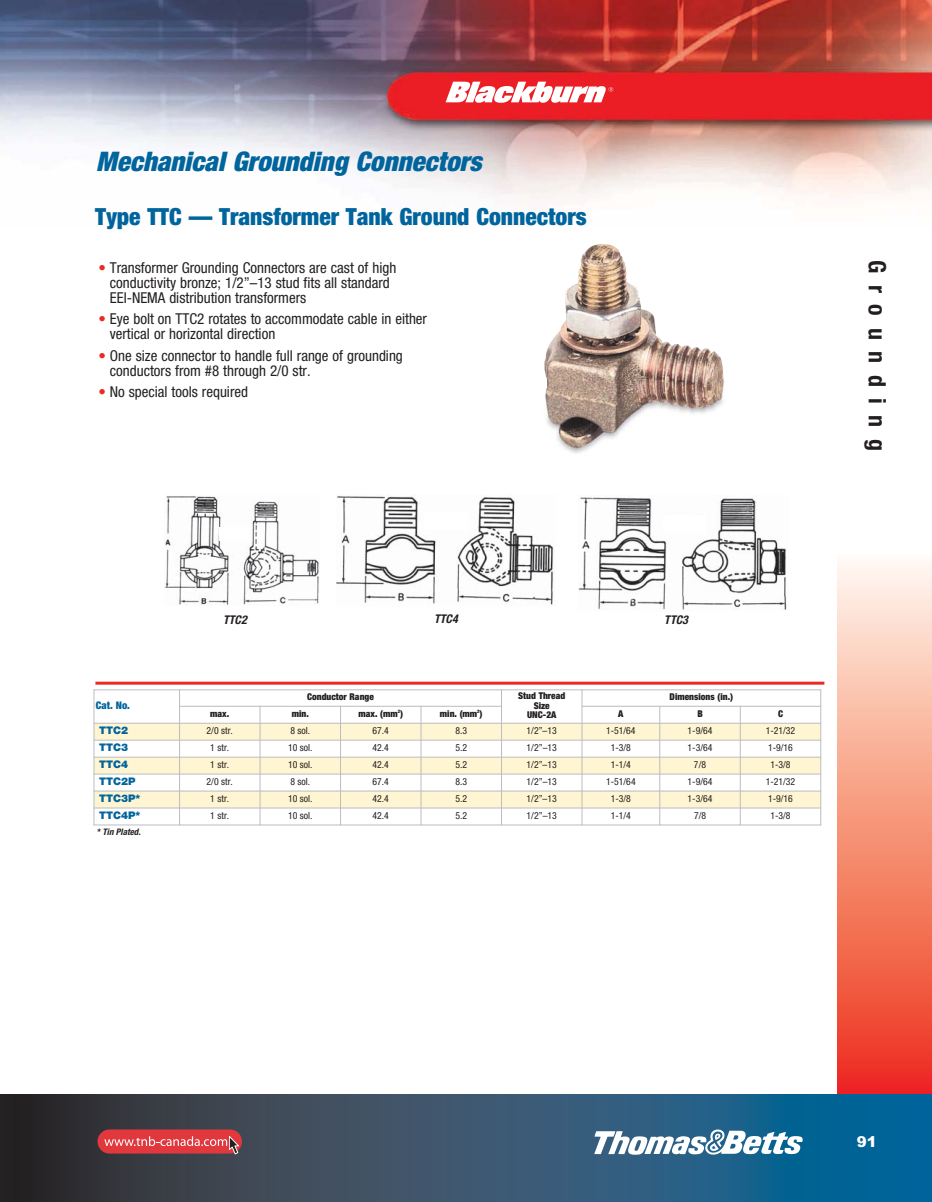
<style>
.page{position:relative;width:932px;height:1202px;background:#fff}
.page>*{position:absolute;margin:0;border:0;box-sizing:border-box;transform-origin:0 0}
.t1{font:italic 900 condensed 27px "Helvetica Neue LT Std";color:#00649d}
.t2{font:700 condensed 24px "Helvetica Neue LT Std";letter-spacing:.48em;color:#231f20}
.t3{font:900 condensed 23.7px "Helvetica Neue LT Std";color:#00649d}
.t4{font:condensed 15px/15px "Helvetica Neue LT Std";color:#231f20}
.t5{font:900 15px "Arial";color:#fff}
.t6{font:italic 700 condensed 12px "Helvetica Neue LT Std";color:#231f20}
.t7{font:900 10.5px "Helvetica Neue LT Std";color:#00649d}
.t8{font:900 condensed 10.5px "Helvetica Neue LT Std";color:#00649d}
.t9{font:condensed 9.75px "Helvetica Neue LT Std";color:#231f20}
.t10{font:900 condensed 9.3px/9.3px "Helvetica Neue LT Std";color:#231f20;text-align:center}
.t11{font:italic 700 condensed 9px "Helvetica Neue LT Std";color:#231f20}
.s1{color:#e82b25}
</style>
<div class="page">
<img style="left:0;top:0;width:932px;height:204px">
<svg style="left:445px;top:82px;width:168px;height:21px"></svg>
<div style="left:837px;top:554px;width:95px;height:540px;background:linear-gradient(to bottom,#fffbe9,#ed2f16)"></div>
<svg style="left:14px;top:1094px;width:918px;height:108px;background:#2c516b"></svg>
<svg style="left:594px;top:1129px;width:208px;height:26px"></svg>
<div style="left:97px;top:1129px;width:145px;height:24px;background:#e1383d;border-radius:12px"></div>
<svg style="left:104px;top:1136px;width:135px;height:18px"></svg>
<div style="left:0;top:1094px;width:14px;height:108px;background:#242123"></div>
<img style="left:544px;top:244px;width:181px;height:209px">
<div style="left:94px;top:723px;width:85px;height:17px;background:#fff5d2"></div>
<div style="left:179px;top:723px;width:81px;height:17px;background:#fff5d2"></div>
<div style="left:260px;top:723px;width:80px;height:17px;background:#fff5d2"></div>
<div style="left:340px;top:723px;width:81px;height:17px;background:#fff5d2"></div>
<div style="left:421px;top:723px;width:80px;height:17px;background:#fff5d2"></div>
<div style="left:501px;top:723px;width:81px;height:17px;background:#fff5d2"></div>
<div style="left:582px;top:723px;width:77px;height:17px;background:#fff5d2"></div>
<div style="left:659px;top:723px;width:81px;height:17px;background:#fff5d2"></div>
<div style="left:740px;top:723px;width:81px;height:17px;background:#fff5d2"></div>
<div style="left:94px;top:757px;width:85px;height:17px;background:#fff5d2"></div>
<div style="left:179px;top:757px;width:81px;height:17px;background:#fff5d2"></div>
<div style="left:260px;top:757px;width:80px;height:17px;background:#fff5d2"></div>
<div style="left:340px;top:757px;width:81px;height:17px;background:#fff5d2"></div>
<div style="left:421px;top:757px;width:80px;height:17px;background:#fff5d2"></div>
<div style="left:501px;top:757px;width:81px;height:17px;background:#fff5d2"></div>
<div style="left:582px;top:757px;width:77px;height:17px;background:#fff5d2"></div>
<div style="left:659px;top:757px;width:81px;height:17px;background:#fff5d2"></div>
<div style="left:740px;top:757px;width:81px;height:17px;background:#fff5d2"></div>
<div style="left:94px;top:791px;width:85px;height:17px;background:#fff5d2"></div>
<div style="left:179px;top:791px;width:81px;height:17px;background:#fff5d2"></div>
<div style="left:260px;top:791px;width:80px;height:17px;background:#fff5d2"></div>
<div style="left:340px;top:791px;width:81px;height:17px;background:#fff5d2"></div>
<div style="left:421px;top:791px;width:80px;height:17px;background:#fff5d2"></div>
<div style="left:501px;top:791px;width:81px;height:17px;background:#fff5d2"></div>
<div style="left:582px;top:791px;width:77px;height:17px;background:#fff5d2"></div>
<div style="left:659px;top:791px;width:81px;height:17px;background:#fff5d2"></div>
<div style="left:740px;top:791px;width:81px;height:17px;background:#fff5d2"></div>
<hr style="left:94px;top:689px;width:1px;height:136px;background:#bbbdc0">
<hr style="left:179px;top:689px;width:1px;height:136px;background:#bbbdc0">
<hr style="left:260px;top:706px;width:1px;height:119px;background:#bbbdc0">
<hr style="left:340px;top:706px;width:1px;height:119px;background:#bbbdc0">
<hr style="left:420px;top:706px;width:1px;height:119px;background:#bbbdc0">
<hr style="left:501px;top:689px;width:1px;height:136px;background:#bbbdc0">
<hr style="left:581px;top:689px;width:1px;height:136px;background:#bbbdc0">
<hr style="left:659px;top:706px;width:1px;height:119px;background:#bbbdc0">
<hr style="left:740px;top:706px;width:1px;height:119px;background:#bbbdc0">
<hr style="left:820px;top:689px;width:1px;height:136px;background:#bbbdc0">
<hr style="left:94px;top:689px;width:727px;height:1px;background:#bbbdc0">
<hr style="left:179px;top:706px;width:323px;height:1px;background:#bbbdc0">
<hr style="left:581px;top:706px;width:240px;height:1px;background:#bbbdc0">
<hr style="left:94px;top:723px;width:727px;height:1px;background:#bbbdc0">
<hr style="left:94px;top:740px;width:727px;height:1px;background:#bbbdc0">
<hr style="left:94px;top:756px;width:727px;height:1px;background:#bbbdc0">
<hr style="left:94px;top:773px;width:727px;height:1px;background:#bbbdc0">
<hr style="left:94px;top:790px;width:727px;height:1px;background:#bbbdc0">
<hr style="left:94px;top:807px;width:727px;height:1px;background:#bbbdc0">
<hr style="left:94px;top:824px;width:727px;height:1px;background:#bbbdc0">
<hr style="left:95px;top:681px;width:729px;height:3px;background:#e82b25">
<img style="left:164px;top:496px;width:155px;height:109px">
<img style="left:336px;top:495px;width:218px;height:110px">
<img style="left:578px;top:497px;width:209px;height:114px">
<div style="left:220px;top:527px;width:30px;height:14px;background:#fff"></div>
<div style="left:425px;top:512px;width:43px;height:17px;background:#fff"></div>
<div style="left:663px;top:515px;width:43px;height:17px;background:#fff"></div>
<svg style="left:22px;top:0;width:888px;height:1px"></svg>
<h1 class="t1" style="left:96px;top:151px;width:387px">Mechanical Grounding Connectors</h1>
<h3 class="t3" style="left:95px;top:208px;width:493px">Type TTC — Transformer Tank Ground Connectors</h3>
<p class="t4" style="left:110px;top:262px;width:288px;text-indent:-11px"><span class="s1">•</span> Transformer Grounding Connectors are cast of high conductivity bronze; 1/2”–13 stud fits all standard<br>EEI-NEMA distribution transformers</p>
<p class="t4" style="left:110px;top:313px;width:319px;text-indent:-11px"><span class="s1">•</span> Eye bolt on TTC2 rotates to accommodate cable in either vertical or horizontal direction</p>
<p class="t4" style="left:110px;top:350px;width:294px;text-indent:-11px"><span class="s1">•</span> One size connector to handle full range of grounding conductors from #8 through 2/0 str.</p>
<p class="t4" style="left:98px;top:386px;width:151px"><span class="s1">•</span> No special tools required</p>
<p class="t8" style="left:96px;top:701px;width:36px">Cat. No.</p>
<p class="t6" style="left:223px;top:615px;width:25px">TTC2</p>
<p class="t6" style="left:434px;top:614px;width:25px">TTC4</p>
<p class="t6" style="left:664px;top:615px;width:25px">TTC3</p>
<p class="t10" style="left:307px;top:693px;width:68px">Conductor Range</p>
<p class="t10" style="left:518px;top:692px;width:48px">Stud Thread<br>Size<br>UNC-2A</p>
<p class="t10" style="left:669px;top:693px;width:65px">Dimensions (in.)</p>
<p class="t10" style="left:210px;top:709px;width:20px">max.</p>
<p class="t10" style="left:292px;top:709px;width:19px">min.</p>
<p class="t10" style="left:358px;top:709px;width:46px">max. (mm<sup>2</sup>)</p>
<p class="t10" style="left:440px;top:709px;width:44px">min. (mm<sup>2</sup>)</p>
<p class="t10" style="left:618px;top:709px;width:7px">A</p>
<p class="t10" style="left:697px;top:709px;width:7px">B</p>
<p class="t10" style="left:778px;top:709px;width:7px">C</p>
<p class="t7" style="left:99px;top:724px;width:31px">TTC2</p>
<p class="t9" style="left:207px;top:726px;width:28px">2/0 str.</p>
<p class="t9" style="left:290px;top:726px;width:21px">8 sol.</p>
<p class="t9" style="left:372px;top:726px;width:18px">67.4</p>
<p class="t9" style="left:455px;top:726px;width:13px">8.3</p>
<p class="t9" style="left:526px;top:726px;width:32px">1/2”–13</p>
<p class="t9" style="left:606px;top:726px;width:31px">1-51/64</p>
<p class="t9" style="left:687px;top:726px;width:26px">1-9/64</p>
<p class="t9" style="left:765px;top:726px;width:31px">1-21/32</p>
<p class="t7" style="left:99px;top:741px;width:31px">TTC3</p>
<p class="t9" style="left:210px;top:743px;width:20px">1 str.</p>
<p class="t9" style="left:288px;top:743px;width:26px">10 sol.</p>
<p class="t9" style="left:372px;top:743px;width:18px">42.4</p>
<p class="t9" style="left:455px;top:743px;width:13px">5.2</p>
<p class="t9" style="left:526px;top:743px;width:32px">1/2”–13</p>
<p class="t9" style="left:610px;top:743px;width:22px">1-3/8</p>
<p class="t9" style="left:687px;top:743px;width:26px">1-3/64</p>
<p class="t9" style="left:768px;top:743px;width:26px">1-9/16</p>
<p class="t7" style="left:99px;top:758px;width:31px">TTC4</p>
<p class="t9" style="left:210px;top:760px;width:20px">1 str.</p>
<p class="t9" style="left:288px;top:760px;width:26px">10 sol.</p>
<p class="t9" style="left:372px;top:760px;width:18px">42.4</p>
<p class="t9" style="left:455px;top:760px;width:13px">5.2</p>
<p class="t9" style="left:526px;top:760px;width:32px">1/2”–13</p>
<p class="t9" style="left:610px;top:760px;width:22px">1-1/4</p>
<p class="t9" style="left:694px;top:760px;width:14px">7/8</p>
<p class="t9" style="left:770px;top:760px;width:22px">1-3/8</p>
<p class="t7" style="left:99px;top:775px;width:38px">TTC2P</p>
<p class="t9" style="left:207px;top:777px;width:28px">2/0 str.</p>
<p class="t9" style="left:290px;top:777px;width:21px">8 sol.</p>
<p class="t9" style="left:372px;top:777px;width:18px">67.4</p>
<p class="t9" style="left:455px;top:777px;width:13px">8.3</p>
<p class="t9" style="left:526px;top:777px;width:32px">1/2”–13</p>
<p class="t9" style="left:606px;top:777px;width:31px">1-51/64</p>
<p class="t9" style="left:687px;top:777px;width:26px">1-9/64</p>
<p class="t9" style="left:765px;top:777px;width:31px">1-21/32</p>
<p class="t7" style="left:99px;top:792px;width:43px">TTC3P*</p>
<p class="t9" style="left:210px;top:794px;width:20px">1 str.</p>
<p class="t9" style="left:288px;top:794px;width:26px">10 sol.</p>
<p class="t9" style="left:372px;top:794px;width:18px">42.4</p>
<p class="t9" style="left:455px;top:794px;width:13px">5.2</p>
<p class="t9" style="left:526px;top:794px;width:32px">1/2”–13</p>
<p class="t9" style="left:610px;top:794px;width:22px">1-3/8</p>
<p class="t9" style="left:687px;top:794px;width:26px">1-3/64</p>
<p class="t9" style="left:768px;top:794px;width:26px">1-9/16</p>
<p class="t7" style="left:99px;top:809px;width:43px">TTC4P*</p>
<p class="t9" style="left:210px;top:811px;width:20px">1 str.</p>
<p class="t9" style="left:288px;top:811px;width:26px">10 sol.</p>
<p class="t9" style="left:372px;top:811px;width:18px">42.4</p>
<p class="t9" style="left:455px;top:811px;width:13px">5.2</p>
<p class="t9" style="left:526px;top:811px;width:32px">1/2”–13</p>
<p class="t9" style="left:610px;top:811px;width:22px">1-1/4</p>
<p class="t9" style="left:694px;top:811px;width:14px">7/8</p>
<p class="t9" style="left:770px;top:811px;width:22px">1-3/8</p>
<p class="t11" style="left:97px;top:828px;width:45px">* Tin Plated.</p>
<h2 class="t2" style="left:886px;top:260px;width:192px;rotate:90deg">Grounding</h2>
<p class="t5" style="left:856px;top:1131px;width:22px">91</p>
</div>
